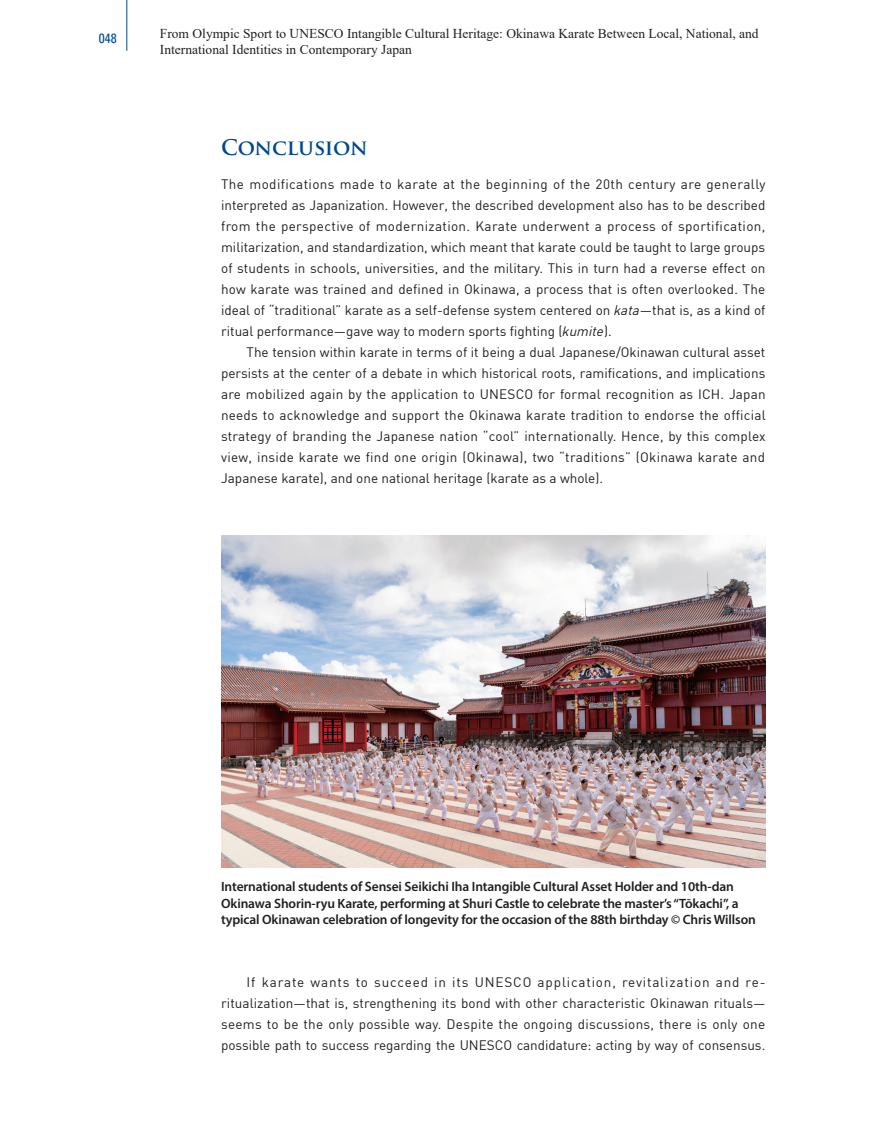
<style>
.page{position:relative;width:893px;height:1136px;background:#fff}
.page>*{position:absolute;margin:0;border:0;box-sizing:border-box;transform-origin:0 0}
.t1{font:700 21px "Trajan Pro";letter-spacing:-.01em;color:#01498e}
.t2{font:13.5px/21px "DIN";color:#231f20;text-align:justify}
.t3{font:600 13.5px/16.5px "Myriad Pro";letter-spacing:-.01em;color:#231f20}
.t4{font:13.5px/16.2px "Times New Roman";color:#231f20}
.t5{font:13.5px "DIN";letter-spacing:.025em;color:#231f20}
.t6{font:13.5px "DIN";letter-spacing:.02em;color:#231f20}
.t7{font:13.5px "DIN";letter-spacing:.03em;color:#231f20}
.t8{font:condensed 13.5px "Univers LT Std";color:#01498e}
.s1{font-style:italic}
</style>
<div class="page">
<hr style="left:126px;top:0;width:1px;height:51px;background:#01498e">
<img style="left:221px;top:535px;width:544px;height:331px">
<p class="t8" style="left:99px;top:30px;width:19px">048</p>
<p class="t4" style="left:160px;top:25px;width:600px">From Olympic Sport to UNESCO Intangible Cultural Heritage: Okinawa Karate Between Local, National, and<br>International Identities in Contemporary Japan</p>
<p class="t1" style="left:221px;top:134px;width:148px">CONCLUSION</p>
<p class="t7" style="left:221px;top:175px;width:546px">The modifications made to karate at the beginning of the 20th century are generally</p>
<p class="t2" style="left:221px;top:194px;width:546px">interpreted as Japanization. However, the described development also has to be described</p>
<p class="t5" style="left:221px;top:217px;width:546px">from the perspective of modernization. Karate underwent a process of sportification,</p>
<p class="t2" style="left:221px;top:236px;width:546px">militarization, and standardization, which meant that karate could be taught to large groups</p>
<p class="t2" style="left:221px;top:257px;width:546px">of students in schools, universities, and the military. This in turn had a reverse effect on</p>
<p class="t2" style="left:221px;top:278px;width:546px">how karate was trained and defined in Okinawa, a process that is often overlooked. The</p>
<p class="t2" style="left:221px;top:299px;width:546px">ideal of “traditional” karate as a self-defense system centered on <span class="s1">kata</span>—that is, as a kind of</p>
<p class="t2" style="left:221px;top:320px;width:392px">ritual performance—gave way to modern sports fighting (<span class="s1">kumite</span>).</p>
<p class="t2" style="left:247px;top:341px;width:520px">The tension within karate in terms of it being a dual Japanese/Okinawan cultural asset</p>
<p class="t2" style="left:221px;top:362px;width:546px">persists at the center of a debate in which historical roots, ramifications, and implications</p>
<p class="t2" style="left:221px;top:383px;width:546px">are mobilized again by the application to UNESCO for formal recognition as ICH. Japan</p>
<p class="t2" style="left:221px;top:404px;width:546px">needs to acknowledge and support the Okinawa karate tradition to endorse the official</p>
<p class="t2" style="left:221px;top:425px;width:546px">strategy of branding the Japanese nation “cool” internationally. Hence, by this complex</p>
<p class="t6" style="left:221px;top:448px;width:545px">view, inside karate we find one origin (Okinawa), two “traditions” (Okinawa karate and</p>
<p class="t2" style="left:221px;top:467px;width:383px">Japanese karate), and one national heritage (karate as a whole).</p>
<p class="t3" style="left:221px;top:877px;width:536px">International students of Sensei Seikichi Iha Intangible Cultural Asset Holder and 10th-dan<br>Okinawa Shorin-ryu Karate, performing at Shuri Castle to celebrate the master’s “Tōkachi”, a typical Okinawan celebration of longevity for the occasion of the 88th birthday © Chris Willson</p>
<p class="t2" style="left:221px;top:971px;width:546px;text-indent:26px">If karate wants to succeed in its UNESCO application, revitalization and re&shy;ritualization—that is, strengthening its bond with other characteristic Okinawan rituals— seems to be the only possible way. Despite the ongoing discussions, there is only one possible path to success regarding the UNESCO candidature: acting by way of consensus.</p>
</div>
